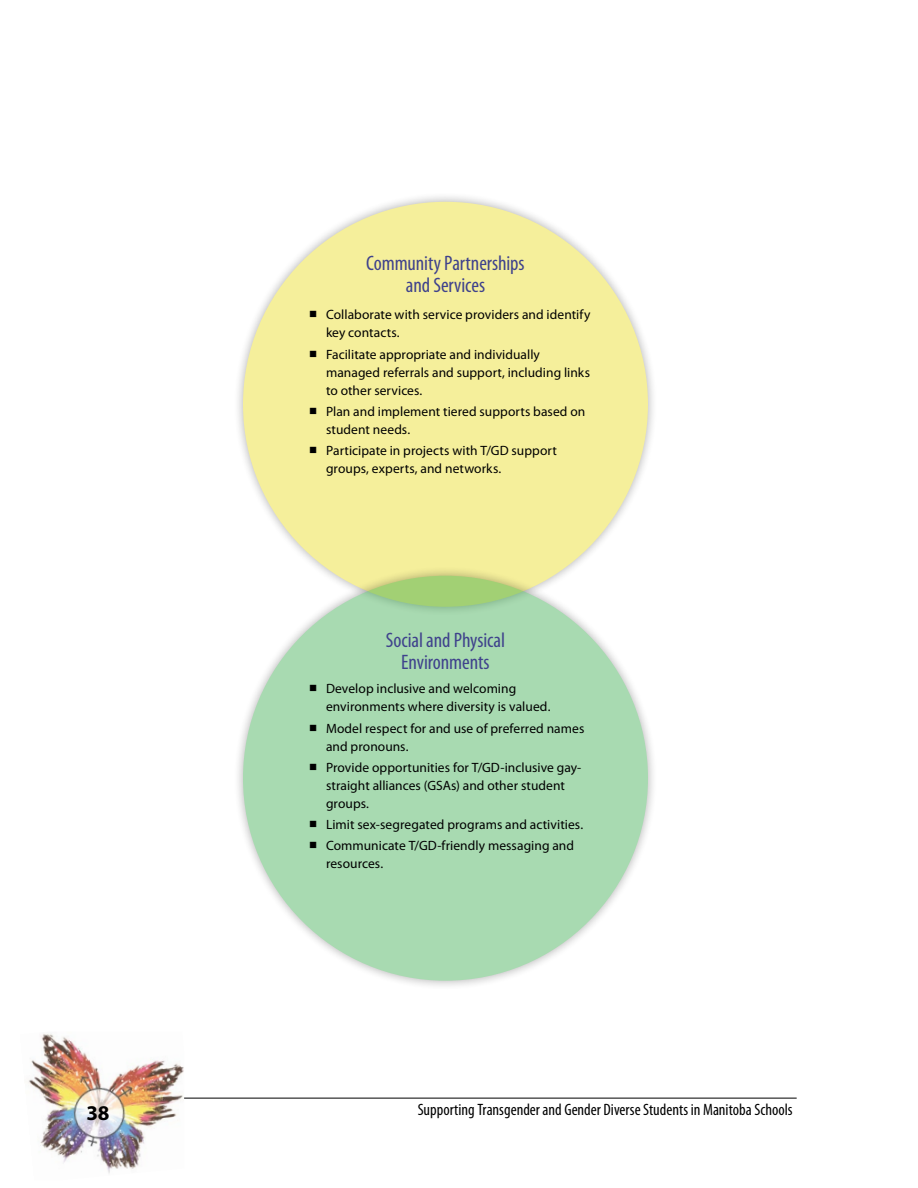
<style>
.page{position:relative;width:918px;height:1188px;background:#fff}
.page>*{position:absolute;margin:0;border:0;box-sizing:border-box;transform-origin:0 0}
.t1{font:condensed 21px/22.5px "Myriad Pro";letter-spacing:-.005em;color:#3f428c;text-align:center}
.t2{font:700 21px "Myriad Pro";color:#000}
.t3{font:condensed 16.5px "Myriad Pro";color:#000}
.t4{font:13.5px/18px "Myriad Pro";letter-spacing:.005em;color:#000}
</style>
<div class="page">
<hr style="left:95px;top:1098px;width:702px;height:1px;background:#000">
<img style="left:28px;top:1033px;width:156px;height:140px">
<div style="left:233px;top:192px;width:425px;height:425px;background:#000;opacity:.75"></div>
<div style="left:243px;top:202px;width:405px;height:405px;background:#f5ef9b;border-radius:50%"></div>
<div style="left:233px;top:565px;width:425px;height:426px;background:#000;opacity:.75"></div>
<div style="left:243px;top:576px;width:405px;height:405px;background:#a8dab1;border-radius:50%"></div>
<p class="t1" style="left:366px;top:251px;width:160px">Community Partnerships and Services</p>
<p class="t4" style="left:326px;top:306px;width:266px">Collaborate with service providers and identify key contacts.</p>
<p class="t4" style="left:326px;top:345px;width:266px">Facilitate appropriate and individually managed referrals and support, including links to other services.</p>
<p class="t4" style="left:326px;top:402px;width:261px">Plan and implement tiered supports based on student needs.</p>
<p class="t4" style="left:326px;top:441px;width:232px">Participate in projects with T/GD support groups, experts, and networks.</p>
<p class="t1" style="left:386px;top:628px;width:121px">Social and Physical<br>Environments</p>
<p class="t4" style="left:326px;top:680px;width:226px">Develop inclusive and welcoming environments where diversity is valued.</p>
<p class="t4" style="left:326px;top:719px;width:260px">Model respect for and use of preferred names and pronouns.</p>
<p class="t4" style="left:326px;top:758px;width:257px">Provide opportunities for T/GD-inclusive gay&shy;straight alliances (GSAs) and other student groups.</p>
<p class="t4" style="left:326px;top:814px;width:259px;line-height:21.3px">Limit sex-segregated programs and activities.<br>Communicate T/GD-friendly messaging and</p>
<p class="t4" style="left:326px;top:855px;width:59px">resources.</p>
<h1 class="t2" style="left:86px;top:1099px;width:25px">38</h1>
<p class="t3" style="left:418px;top:1100px;width:376px">Supporting Transgender and Gender Diverse Students in Manitoba Schools</p>
</div>
